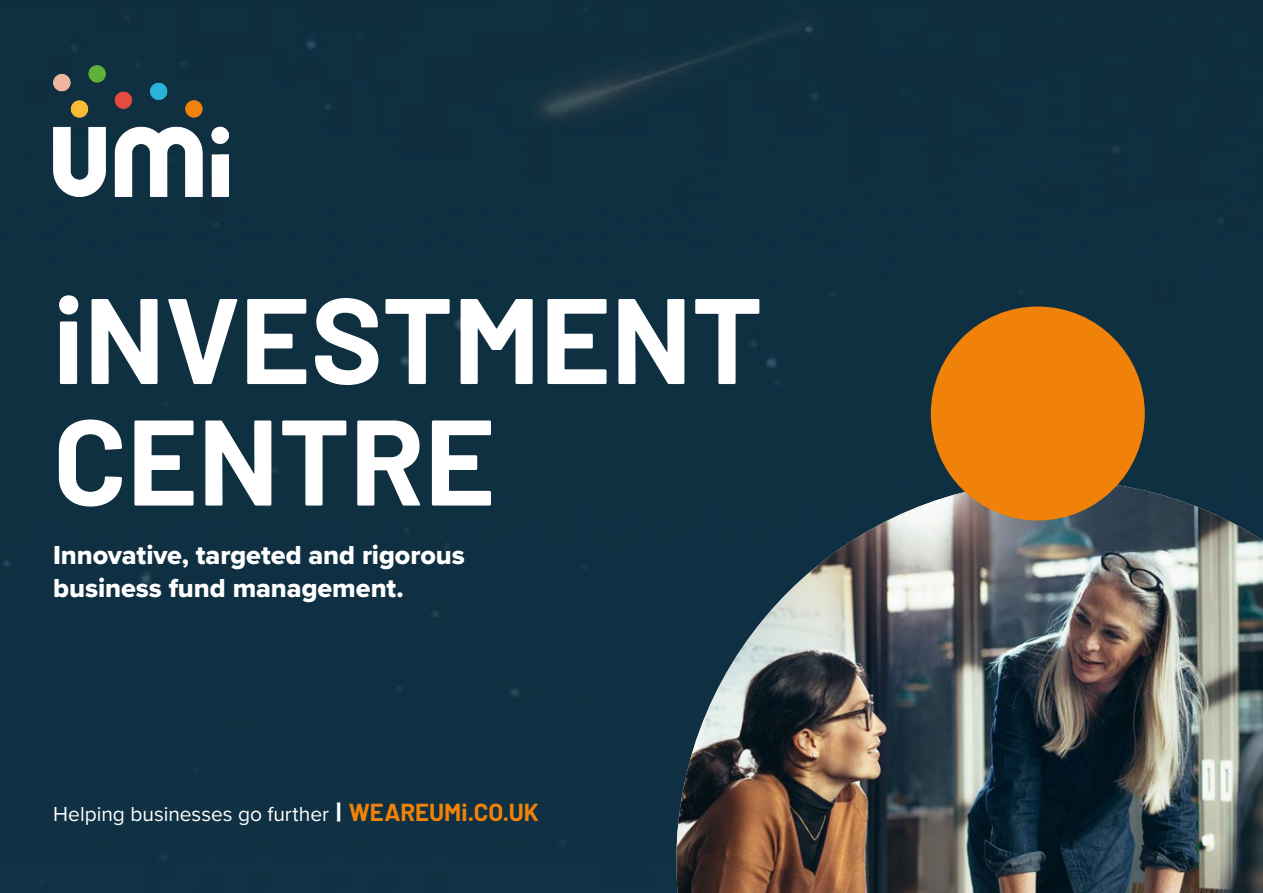
<style>
.page{position:relative;width:1263px;height:893px;background:#0f3041}
.page>*{position:absolute;margin:0;border:0;box-sizing:border-box;transform-origin:0 0}
.FC_-_header{font:700 121.5px "Barlow";color:#fff}
.Paragraph_Style_5{font:27px/33px "Proxima Nova Extrabld";letter-spacing:-.005em;color:#fff}
.Paragraph_Style_5-2{font:21px "Proxima Nova";color:#fff}
.s1{font-weight:900;font-size:27px}
.s2{font-family:"Barlow";font-weight:700;font-size:24px;color:#f0820a}
</style>
<div class="page">
<img style="left:676px;top:480px;width:587px;height:413px">
<div style="left:931px;top:307px;width:214px;height:213px;background:#f0820a;border-radius:50%"></div>
<img style="left:53px;top:65px;width:176px;height:132px">
<h1 class="FC_-_header" style="left:53px;top:250px;width:711px">iNVESTMENT</h1>
<h1 class="FC_-_header" style="left:53px;top:372px;width:444px">CENTRE</h1>
<p class="Paragraph_Style_5" style="left:53px;top:538px;width:413px">Innovative, targeted and rigorous business fund management.</p>
<p class="Paragraph_Style_5-2" style="left:53px;top:798px;width:487px">Helping businesses go further <span class="s1">|</span> <span class="s2">WEAREUMi.CO.UK</span></p>
</div>
